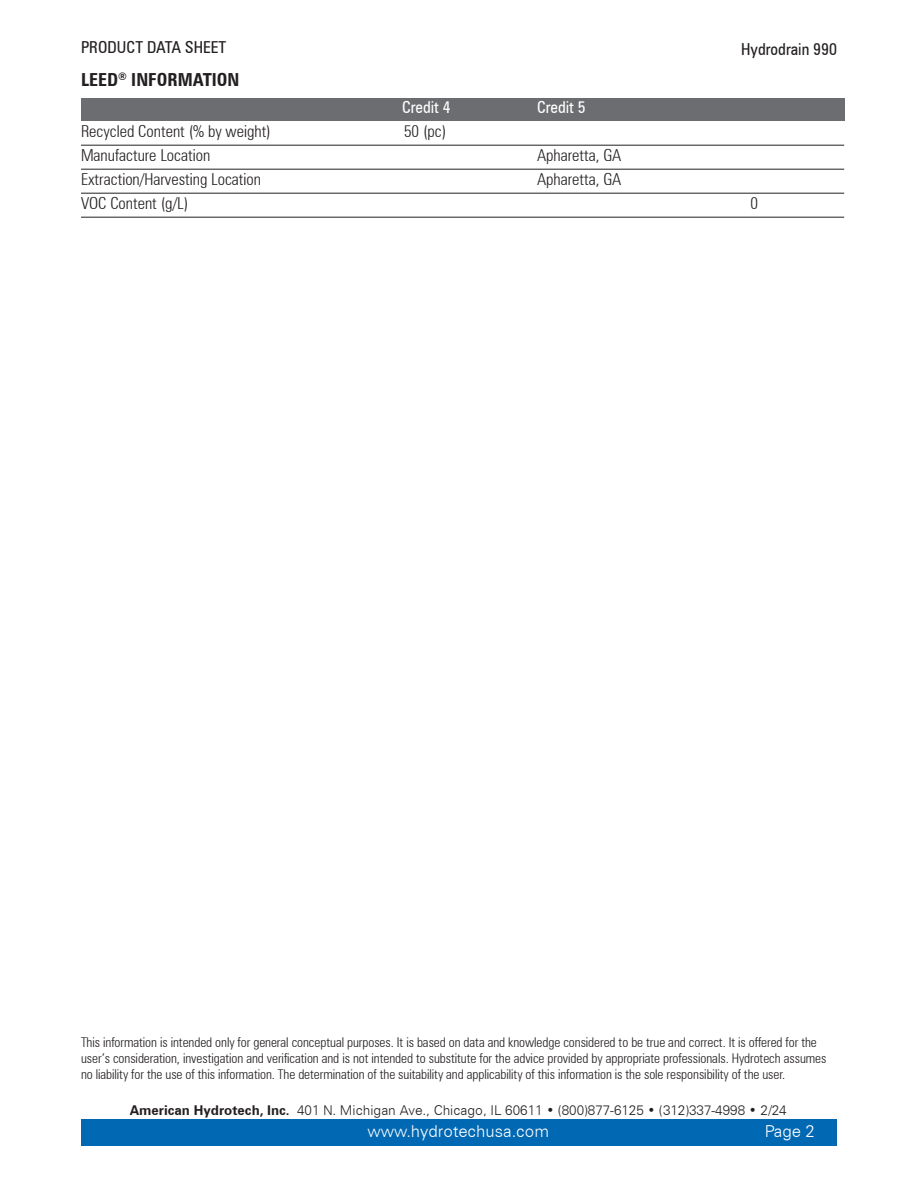
<style>
.page{position:relative;width:918px;height:1188px;background:#fff}
.page>*{position:absolute;margin:0;border:0;box-sizing:border-box;transform-origin:0 0}
.SubHead{font:700 condensed 18px "Zurich BT";color:#231f20}
.Chart_underline_11_12_copy{font:300 condensed 16.5px "Zurich BT";color:#231f20}
.t1{font:condensed 16.5px "Zurich BT";color:#231f20}
.t2{font:300 16.5px "Zurich BT";color:#fff}
.Chart_Body{font:condensed 16.5px "Zurich BT";color:#fff}
.t3{font:300 condensed 13.5px/16.2px "Zurich BT";letter-spacing:-.005em;color:#231f20}
.t4{font:300 13.5px "Zurich BT";color:#231f20}
.s1{font-weight:700}
</style>
<div class="page">
<div style="left:81px;top:1119px;width:756px;height:27px;background:#0168b3"></div>
<div style="left:81px;top:98px;width:763px;height:23px;background:#6c6d70"></div>
<hr style="left:81px;top:145px;width:763px;height:1px;background:#231f20">
<hr style="left:81px;top:169px;width:763px;height:1px;background:#231f20">
<hr style="left:81px;top:193px;width:763px;height:1px;background:#231f20">
<hr style="left:81px;top:217px;width:763px;height:1px;background:#231f20">
<p class="t1" style="left:81px;top:37px;width:147px">PRODUCT DATA SHEET</p>
<p class="t1" style="left:741px;top:39px;width:97px">Hydrodrain 990</p>
<p class="SubHead" style="left:81px;top:69px;width:160px">LEED<sup>®</sup> INFORMATION</p>
<p class="Chart_Body" style="left:402px;top:97px;width:50px">Credit 4</p>
<p class="Chart_Body" style="left:537px;top:97px;width:50px">Credit 5</p>
<p class="Chart_underline_11_12_copy" style="left:81px;top:121px;width:191px">Recycled Content (% by weight)</p>
<p class="Chart_underline_11_12_copy" style="left:404px;top:121px;width:44px">50 (pc)</p>
<p class="Chart_underline_11_12_copy" style="left:81px;top:145px;width:131px">Manufacture Location</p>
<p class="Chart_underline_11_12_copy" style="left:537px;top:145px;width:86px">Apharetta, GA</p>
<p class="Chart_underline_11_12_copy" style="left:81px;top:169px;width:182px">Extraction/Harvesting Location</p>
<p class="Chart_underline_11_12_copy" style="left:537px;top:169px;width:86px">Apharetta, GA</p>
<p class="Chart_underline_11_12_copy" style="left:81px;top:193px;width:109px">VOC Content (g/L)</p>
<p class="Chart_underline_11_12_copy" style="left:751px;top:193px;width:9px">0</p>
<p class="t3" style="left:81px;top:1034px;width:747px">This information is intended only for general conceptual purposes. It is based on data and knowledge considered to be true and correct. It is offered for the user’s consideration, investigation and verification and is not intended to substitute for the advice provided by appropriate professionals. Hydrotech assumes no liability for the use of this information. The determination of the suitability and applicability of this information is the sole responsibility of the user.</p>
<p class="t4" style="left:130px;top:1102px;width:659px"><span class="s1">American Hydrotech, Inc.</span> 401 N. Michigan Ave., Chicago, IL 60611 • (800)877-6125 • (312)337-4998 • 2/24</p>
<p class="t2" style="left:367px;top:1121px;width:183px">www.hydrotechusa.com</p>
<p class="t2" style="left:765px;top:1121px;width:52px">Page 2</p>
</div>
